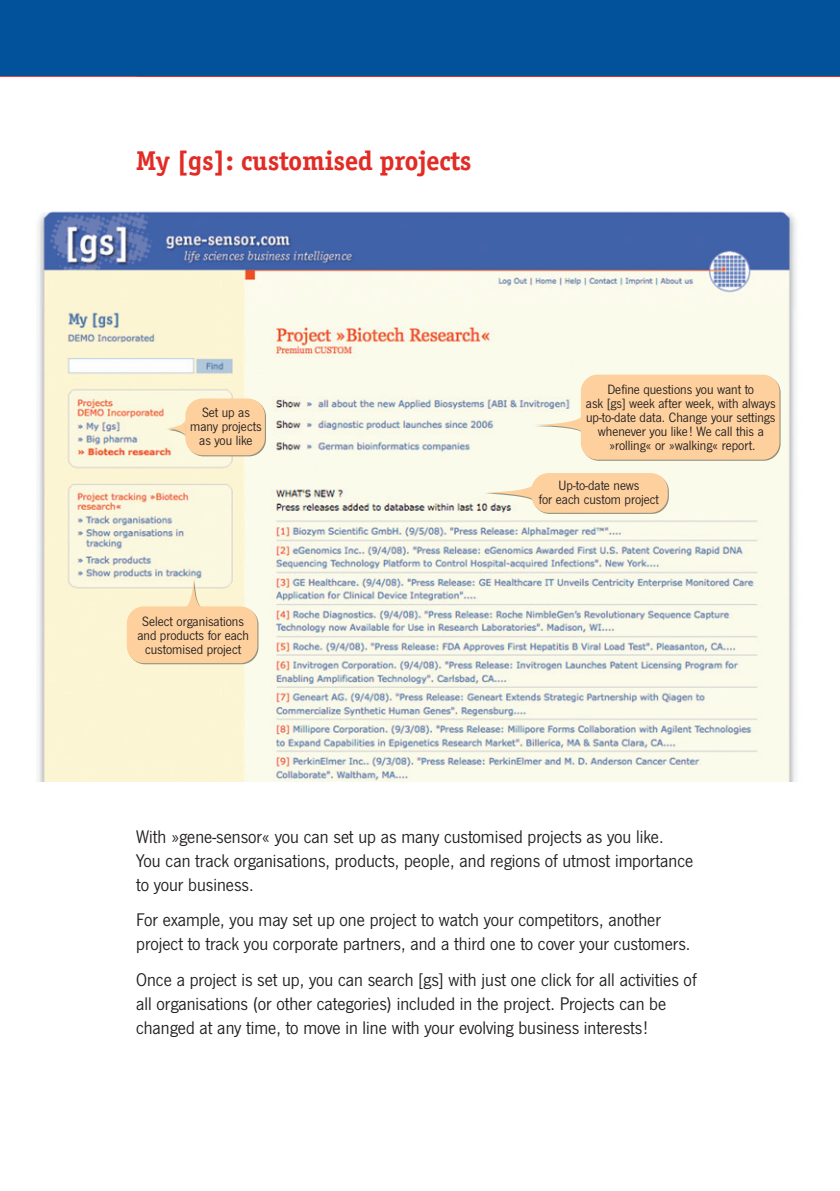
<style>
.page{position:relative;width:840px;height:1191px;background:#fff}
.page>*{position:absolute;margin:0;border:0;box-sizing:border-box;transform-origin:0 0}
.t1{font:700 28px "Officina Serif";color:#e12c26}
.t2{font:19px/24px "News Got T";color:#231f20}
.t3{font:14px/14px "News Got T";color:#231f20;text-align:center}
</style>
<div class="page">
<hr style="left:0;top:75px;width:839px;height:2px;background:#e12c26">
<div style="left:0;top:0;width:839px;height:76px;background:#01519b"></div>
<img style="left:37px;top:211px;width:760px;height:571px">
<svg style="left:128px;top:607px;width:130px;height:57px"></svg>
<svg style="left:532px;top:474px;width:136px;height:40px"></svg>
<svg style="left:531px;top:416px;width:49px;height:17px"></svg>
<div style="left:531px;top:473px;width:136px;height:40px;background:#fdd09e;border-radius:17px"></div>
<div style="left:580px;top:374px;width:199px;height:86px;background:#fdd09e;border-radius:17px"></div>
<svg style="left:482px;top:483px;width:51px;height:18px"></svg>
<div style="left:127px;top:606px;width:130px;height:57px;background:#fdd09e;border-radius:17px"></div>
<svg style="left:185px;top:576px;width:18px;height:31px"></svg>
<svg style="left:186px;top:400px;width:80px;height:56px"></svg>
<div style="left:185px;top:398px;width:80px;height:57px;background:#fdd09e;border-radius:17px"></div>
<svg style="left:165px;top:419px;width:21px;height:19px"></svg>
<h1 class="t1" style="left:136px;top:150px;width:336px">My [gs]: customised projects</h1>
<p class="t3" style="left:190px;top:406px;width:73px">Set up as many projects as you like</p>
<p class="t3" style="left:137px;top:616px;width:113px">Select organisations and products for each customised project</p>
<p class="t3" style="left:585px;top:384px;width:191px">Define questions you want to<br>ask [gs] week after week, with always up-to-date data. Change your settings whenever you like! We call this a »rolling« or »walking« report.</p>
<p class="t3" style="left:538px;top:480px;width:122px">Up-to-date news<br>for each custom project</p>
<p class="t2" style="left:136px;top:826px;width:558px">With »gene-sensor« you can set up as many customised projects as you like.<br>You can track organisations, products, people, and regions of utmost importance to your business.</p>
<p class="t2" style="left:136px;top:909px;width:555px">For example, you may set up one project to watch your competitors, another project to track you corporate partners, and a third one to cover your customers.</p>
<p class="t2" style="left:136px;top:969px;width:561px">Once a project is set up, you can search [gs] with just one click for all activities of all organisations (or other categories) included in the project. Projects can be changed at any time, to move in line with your evolving business interests!</p>
</div>
